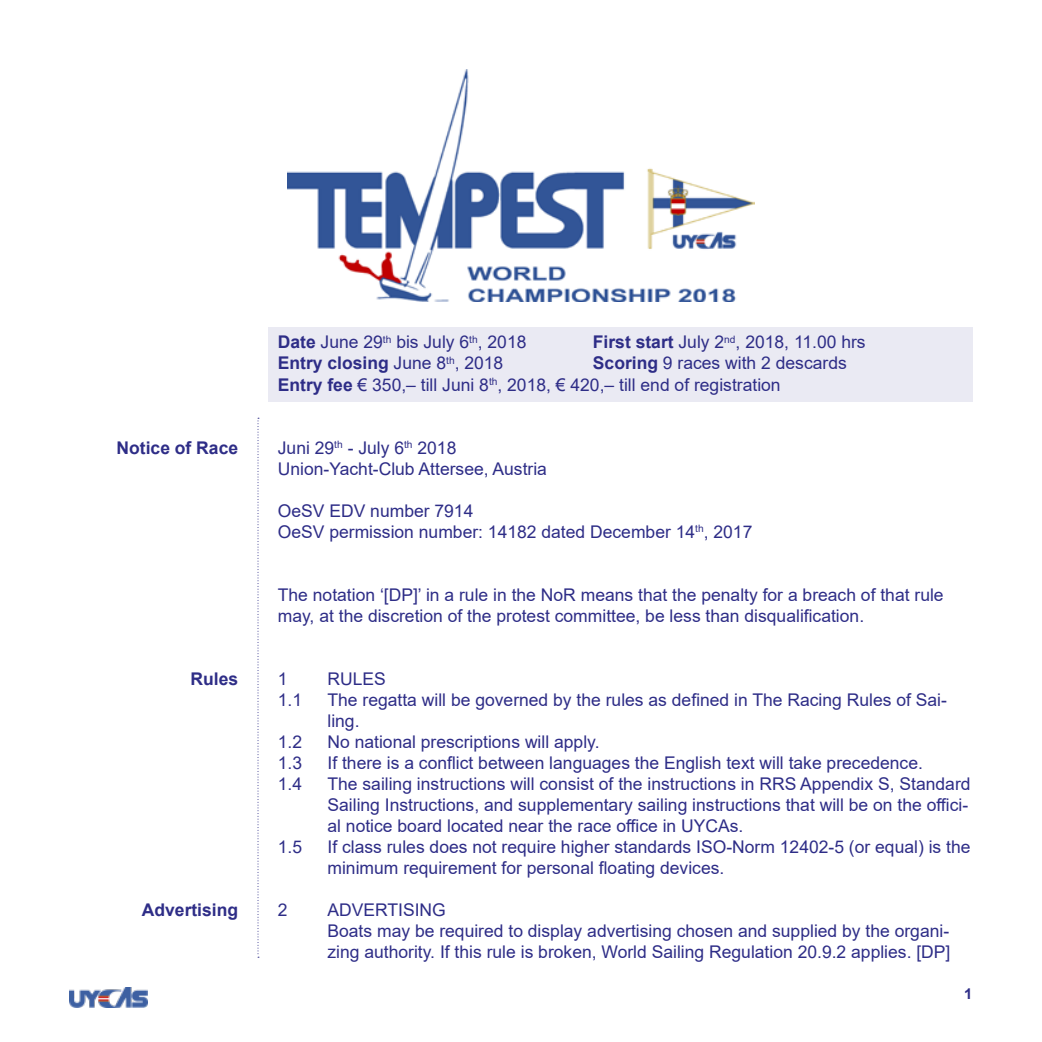
<style>
.page{position:relative;width:1042px;height:1042px;background:#fff}
.page>*{position:absolute;margin:0;border:0;box-sizing:border-box;transform-origin:0 0}
.t1{font:17.5px/21px "Arial";color:#2e2d87}
.t2{font:700 17.5px "Arial";color:#2e2d87}
.t3{font:700 14.88px "Arial";color:#2e2d87}
.s1{font-weight:700}
.s2{font-weight:400}
</style>
<div class="page">
<img style="left:69px;top:987px;width:78px;height:20px">
<svg style="left:258px;top:418px;width:1px;height:540px"></svg>
<div style="left:268px;top:328px;width:704px;height:74px;background:#eaeaf3"></div>
<img style="left:288px;top:69px;width:466px;height:232px">
<p class="t2" style="left:117px;top:435px;width:123px">Notice of Race</p>
<p class="t2" style="left:190px;top:666px;width:49px">Rules</p>
<p class="t2" style="left:142px;top:897px;width:98px">Advertising</p>
<p class="t1" style="left:278px;top:332px;width:250px"><span class="s1">Date</span> June 29<sup>th</sup> bis July 6<sup>th</sup>, 2018</p>
<p class="t1" style="left:593px;top:332px;width:274px"><span class="s1">First start</span> July 2<sup>nd</sup>, 2018, 11.00 hrs</p>
<p class="t2" style="left:278px;top:351px;width:227px">Entry closing <span class="s2">June 8</span><sup>th</sup><span class="s2">, 2018</span></p>
<p class="t1" style="left:278px;top:353px;width:570px;text-indent:315px"><span class="s1">Scoring</span> 9 races with 2 descards<br><span class="s1">Entry fee</span> € 350,– till Juni 8<sup>th</sup>, 2018, € 420,– till end of registration</p>
<p class="t1" style="left:278px;top:437px;width:271px">Juni 29<sup>th</sup> - July 6<sup>th</sup> 2018<br>Union-Yacht-Club Attersee, Austria</p>
<p class="t1" style="left:278px;top:500px;width:476px">OeSV EDV number 7914<br>OeSV permission number: 14182 dated December 14<sup>th</sup>, 2017</p>
<p class="t1" style="left:278px;top:584px;width:667px">The notation ‘[DP]’ in a rule in the NoR means that the penalty for a breach of that rule may, at the discretion of the protest committee, be less than disqualification.</p>
<p class="t1" style="left:278px;top:668px;width:11px">1</p>
<p class="t1" style="left:327px;top:668px;width:60px">RULES</p>
<p class="t1" style="left:278px;top:689px;width:26px">1.1</p>
<p class="t1" style="left:327px;top:689px;width:621px">The regatta will be governed by the rules as defined in The Racing Rules of Sai&shy;ling.</p>
<p class="t1" style="left:278px;top:731px;width:26px">1.2</p>
<p class="t1" style="left:327px;top:731px;width:274px">No national prescriptions will apply.</p>
<p class="t1" style="left:278px;top:752px;width:26px">1.3</p>
<p class="t1" style="left:327px;top:752px;width:597px">If there is a conflict between languages the English text will take precedence.</p>
<p class="t1" style="left:278px;top:773px;width:26px">1.4</p>
<p class="t1" style="left:327px;top:773px;width:644px">The sailing instructions will consist of the instructions in RRS Appendix S, Standard<br>Sailing Instructions, and supplementary sailing instructions that will be on the offici&shy;al notice board located near the race office in UYCAs.</p>
<p class="t1" style="left:278px;top:836px;width:26px">1.5</p>
<p class="t1" style="left:327px;top:836px;width:644px">If class rules does not require higher standards ISO-Norm 12402-5 (or equal) is the minimum requirement for personal floating devices.</p>
<p class="t1" style="left:278px;top:899px;width:11px">2</p>
<p class="t1" style="left:327px;top:899px;width:624px">ADVERTISING<br>Boats may be required to display advertising chosen and supplied by the organi&shy;zing authority. If this rule is broken, World Sailing Regulation 20.9.2 applies. [DP]</p>
<p class="t3" style="left:964px;top:983px;width:10px">1</p>
</div>
